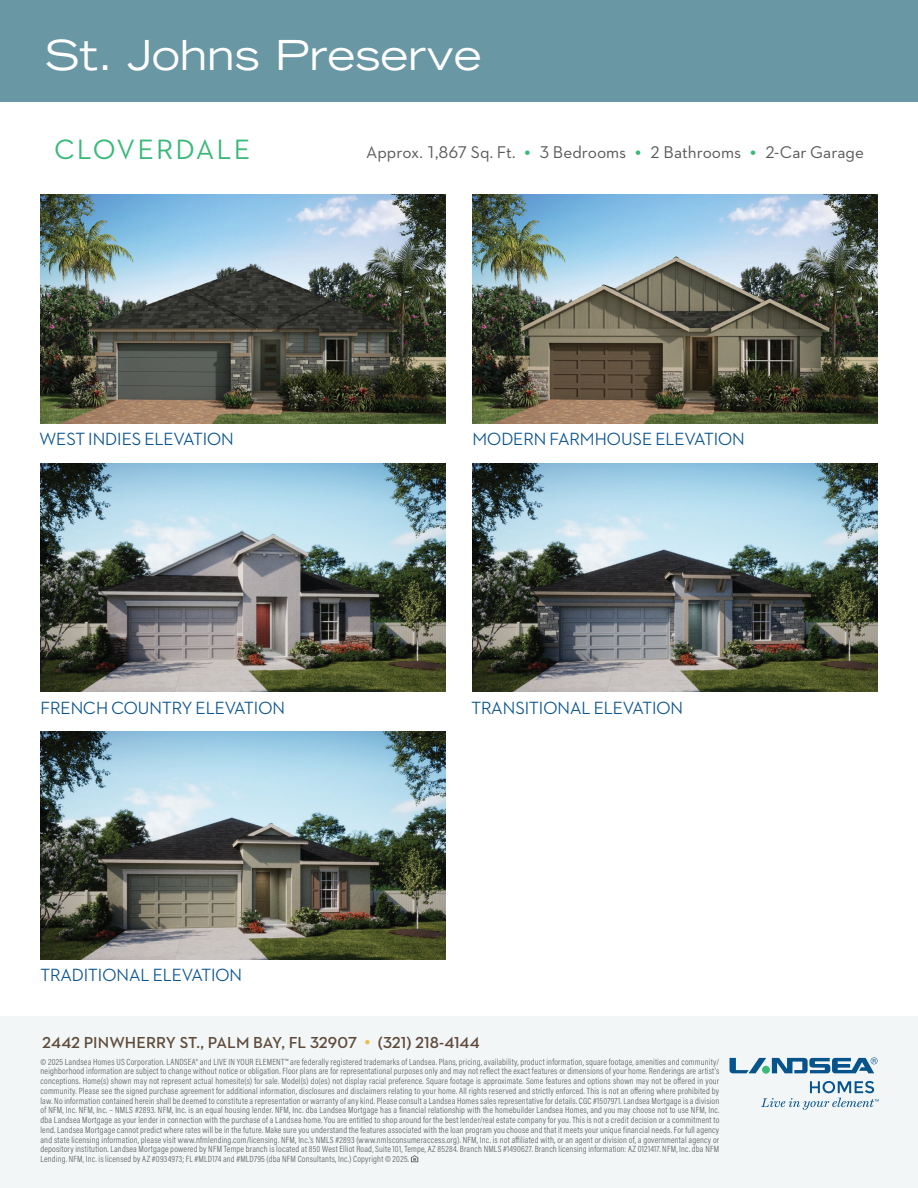
<style>
.page{position:relative;width:918px;height:1188px;background:#fff}
.page>*{position:absolute;margin:0;border:0;box-sizing:border-box;transform-origin:0 0}
.t1{font:expanded 41.4px "Trade Gothic LT Std";color:#fff}
.t2{font:28.5px "Neutraface 2 Text";letter-spacing:.075em;color:#3ab979}
.t3{font:500 18px "Neutraface 2 Display";color:#0b548e}
.t4{font:17.25px "Neutraface 2 Text";color:#57585a}
.t5{font:600 16.2px "Neutraface 2 Text";color:#5e4b3b}
.t6{font:300 9px/9.8px "Acumin Pro Cond";letter-spacing:.025em;color:#57585a;text-align:justify}
.s1{font-size:24px;color:#3ab979}
.s2{font-size:21.6px;color:#ecbc4b}
</style>
<div class="page">
<div style="left:0;top:1016px;width:918px;height:172px;background:#f2f6f7"></div>
<svg style="left:411px;top:1155px;width:7px;height:7px"></svg>
<svg style="left:730px;top:1058px;width:36px;height:15px"></svg>
<div style="left:762px;top:1066px;width:8px;height:8px;background:#3ab979;border-radius:50%"></div>
<svg style="left:772px;top:1057px;width:106px;height:16px"></svg>
<svg style="left:761px;top:1081px;width:118px;height:29px"></svg>
<div style="left:0;top:0;width:918px;height:102px;background:#6997a4"></div>
<img style="left:472px;top:463px;width:406px;height:229px">
<img style="left:40px;top:194px;width:406px;height:229px">
<img style="left:40px;top:731px;width:406px;height:229px">
<img style="left:472px;top:194px;width:406px;height:229px">
<img style="left:40px;top:463px;width:406px;height:229px">
<h1 class="t1" style="left:45px;top:28px;width:438px">St. Johns Preserve</h1>
<h2 class="t2" style="left:54px;top:131px;width:198px">CLOVERDALE</h2>
<h3 class="t4" style="left:366px;top:141px;width:499px">Approx. 1,867 Sq. Ft. <span class="s1">•</span> 3 Bedrooms <span class="s1">•</span> 2 Bathrooms <span class="s1">•</span> 2-Car Garage</h3>
<h3 class="t3" style="left:39px;top:429px;width:196px">WEST INDIES ELEVATION</h3>
<h3 class="t3" style="left:40px;top:698px;width:246px">FRENCH COUNTRY ELEVATION</h3>
<h3 class="t3" style="left:40px;top:966px;width:203px">TRADITIONAL ELEVATION</h3>
<h3 class="t3" style="left:472px;top:429px;width:274px">MODERN FARMHOUSE ELEVATION</h3>
<h3 class="t3" style="left:471px;top:698px;width:213px">TRANSITIONAL ELEVATION</h3>
<h3 class="t5" style="left:42px;top:1032px;width:439px">2442 PINWHERRY ST., PALM BAY, FL 32907 <span class="s2">•</span> (321) 218-4144</h3>
<p class="t6" style="left:40px;top:1057px;width:680px">© 2025 Landsea Homes US Corporation. LANDSEA® and LIVE IN YOUR ELEMENT™ are federally registered trademarks of Landsea. Plans, pricing, availability, product information, square footage, amenities and community/ neighborhood information are subject to change without notice or obligation. Floor plans are for representational purposes only and may not reflect the exact features or dimensions of your home. Renderings are artist’s conceptions. Home(s) shown may not represent actual homesite(s) for sale. Model(s) do(es) not display racial preference. Square footage is approximate. Some features and options shown may not be offered in your community. Please see the signed purchase agreement for additional information, disclosures and disclaimers relating to your home. All rights reserved and strictly enforced. This is not an offering where prohibited by law. No information contained herein shall be deemed to constitute a representation or warranty of any kind. Please consult a Landsea Homes sales representative for details. CGC #1507971. Landsea Mortgage is a division of NFM, Inc. NFM, Inc. – NMLS #2893. NFM, Inc. is an equal housing lender. NFM, Inc. dba Landsea Mortgage has a financial relationship with the homebuilder Landsea Homes, and you may choose not to use NFM, Inc. dba Landsea Mortgage as your lender in connection with the purchase of a Landsea home. You are entitled to shop around for the best lender/real estate company for you. This is not a credit decision or a commitment to lend. Landsea Mortgage cannot predict where rates will be in the future. Make sure you understand the features associated with the loan program you choose and that it meets your unique financial needs. For full agency and state licensing information, please visit www.nfmlending.com/licensing. NFM, Inc.’s NMLS #2893 (www.nmlsconsumeraccess.org). NFM, Inc. is not affiliated with, or an agent or division of, a governmental agency or depository institution. Landsea Mortgage powered by NFM Tempe branch is located at 850 West Elliot Road, Suite 101, Tempe, AZ 85284. Branch NMLS #1490627. Branch licensing information: AZ 0121417. NFM, Inc. dba NFM Lending. NFM, Inc. is licensed by AZ #0934973; FL #MLD174 and #MLD795 (dba NFM Consultants, Inc.) Copyright © 2025.</p>
</div>
